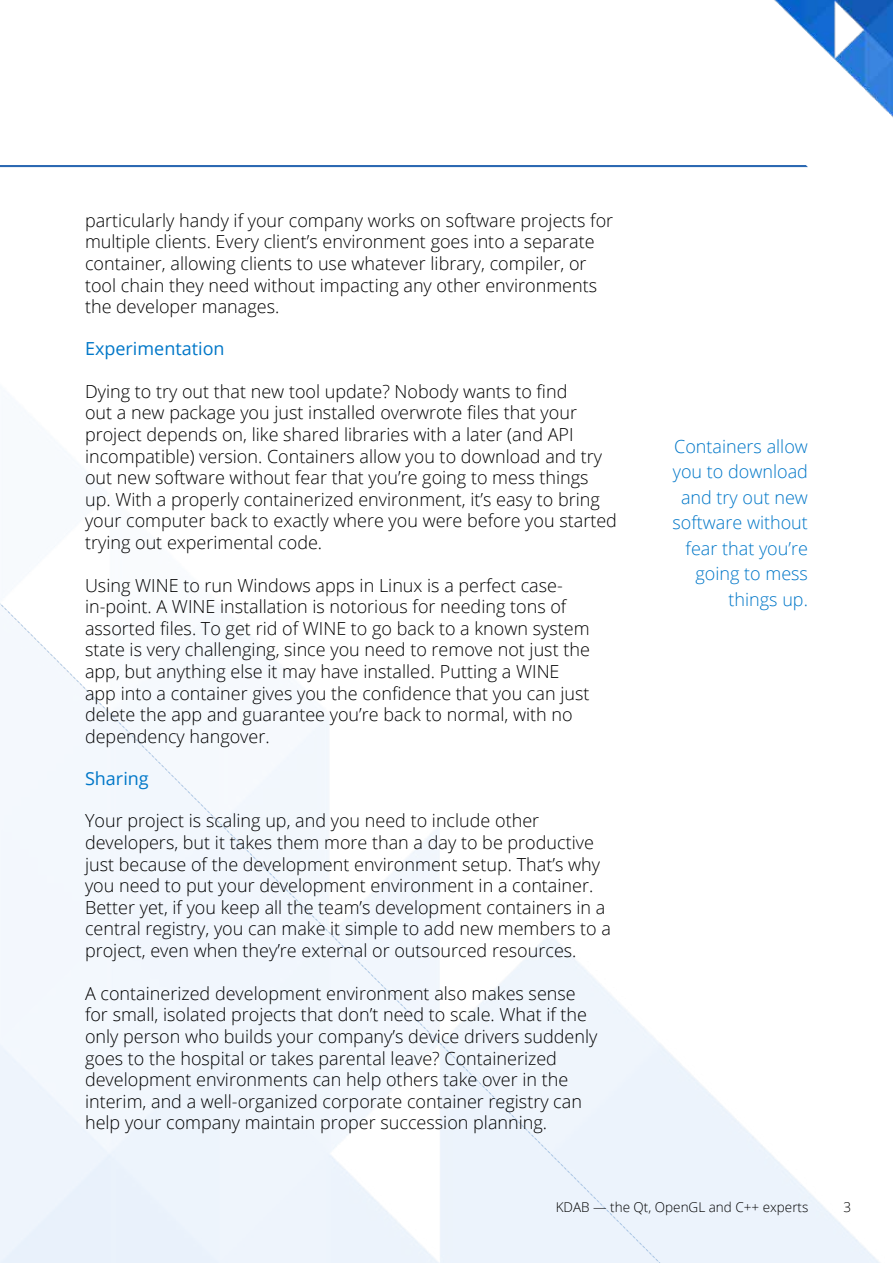
<style>
.page{position:relative;width:893px;height:1263px;background:#fff}
.page>*{position:absolute;margin:0;border:0;box-sizing:border-box;transform-origin:0 0}
.t1{font:300 18px/21.6px "Open Sans";color:#000}
.t2{font:300 18px/25.5px "Open Sans";color:#0077c8;text-align:right}
.t3{font:18px "Open Sans";color:#0077c8}
.t4{font:300 13.5px "Open Sans";color:#000}
</style>
<div class="page">
<img style="left:0;top:398px;width:880px;height:865px">
<img style="left:731px;top:0;width:162px;height:168px">
<hr style="left:0;top:165px;width:808px;height:2px;background:#2e6ab3">
<p class="t1" style="left:85px;top:209px;width:530px">particularly handy if your company works on software projects for multiple clients. Every client’s environment goes into a separate container, allowing clients to use whatever library, compiler, or tool chain they need without impacting any other environments the developer manages.</p>
<p class="t3" style="left:85px;top:336px;width:141px">Experimentation</p>
<p class="t1" style="left:85px;top:380px;width:533px">Dying to try out that new tool update? Nobody wants to find<br>out a new package you just installed overwrote files that your project depends on, like shared libraries with a later (and API incompatible) version. Containers allow you to download and try out new software without fear that you’re going to mess things up. With a properly containerized environment, it’s easy to bring your computer back to exactly where you were before you started trying out experimental code.</p>
<p class="t1" style="left:85px;top:574px;width:506px">Using WINE to run Windows apps in Linux is a perfect case&shy;in-point. A WINE installation is notorious for needing tons of assorted files. To get rid of WINE to go back to a known system state is very challenging, since you need to remove not just the app, but anything else it may have installed. Putting a WINE app into a container gives you the confidence that you can just delete the app and guarantee you’re back to normal, with no dependency hangover.</p>
<p class="t3" style="left:85px;top:766px;width:65px">Sharing</p>
<p class="t1" style="left:85px;top:810px;width:527px">Your project is scaling up, and you need to include other developers, but it takes them more than a day to be productive just because of the development environment setup. That’s why you need to put your development environment in a container.<br>Better yet, if you keep all the team’s development containers in a central registry, you can make it simple to add new members to a project, even when they’re external or outsourced resources.</p>
<p class="t1" style="left:85px;top:982px;width:514px">A containerized development environment also makes sense for small, isolated projects that don’t need to scale. What if the only person who builds your company’s device drivers suddenly goes to the hospital or takes parental leave? Containerized development environments can help others take over in the interim, and a well-organized corporate container registry can help your company maintain proper succession planning.</p>
<p class="t2" style="left:672px;top:433px;width:137px">Containers allow you to download and try out new software without fear that you’re going to mess things up.</p>
<p class="t4" style="left:556px;top:1198px;width:254px">KDAB — the Qt, OpenGL and C++ experts</p>
<p class="t4" style="left:843px;top:1198px;width:9px">3</p>
</div>
